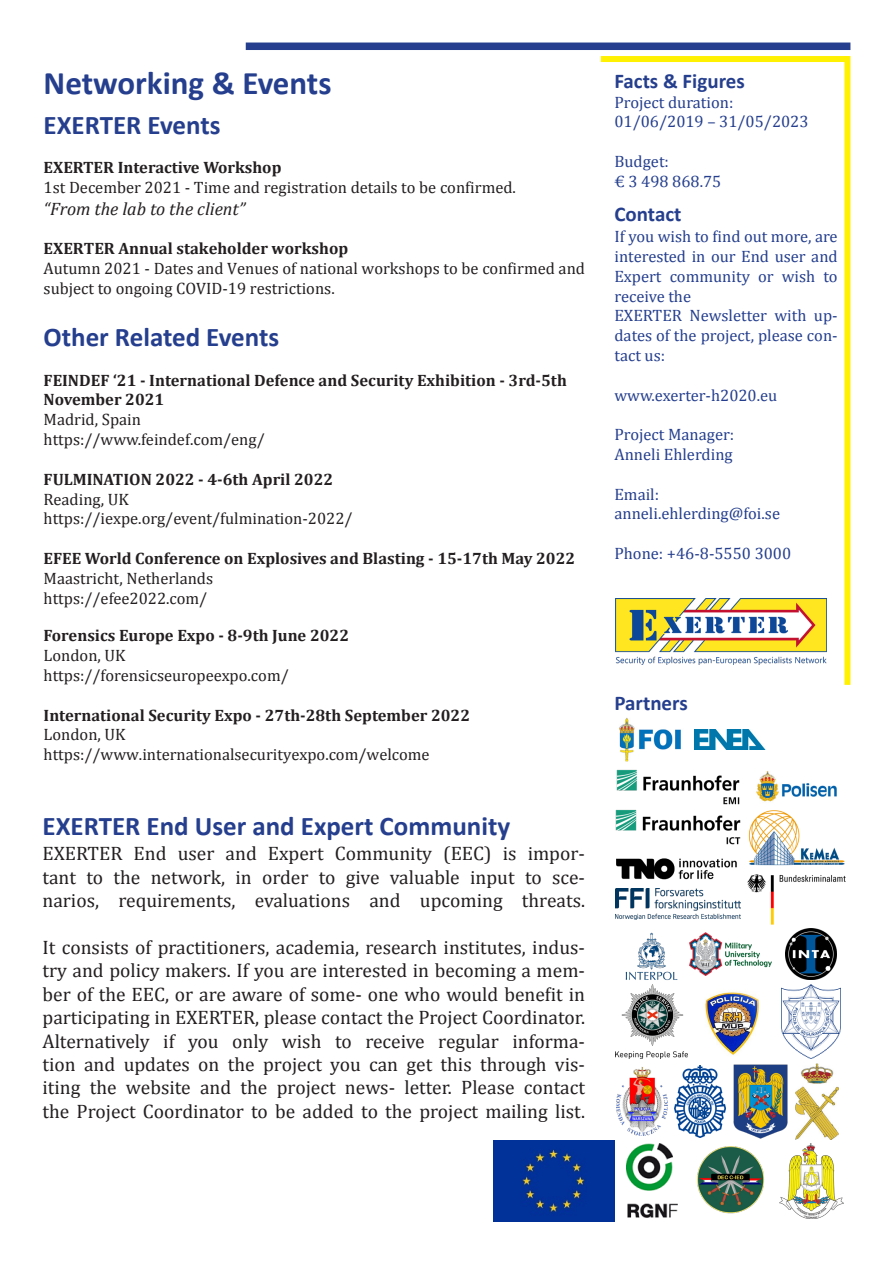
<style>
.page{position:relative;width:893px;height:1263px;background:#fff}
.page>*{position:absolute;margin:0;border:0;box-sizing:border-box;transform-origin:0 0}
.t1{font:700 33px "Calibri";color:#253f8e}
.t2{font:700 27px "Calibri";color:#253f8e}
.t3{font:700 21px "Calibri";color:#253f8e}
.t4{font:19.5px/23.4px "Cambria";color:#231f20;text-align:justify}
.t5{font:italic 18px "Cambria";color:#231f20}
.t6{font:16.5px/19.8px "Cambria";color:#231f20}
.t7{font:700 16.5px/19.8px "Cambria";color:#231f20}
.t8{font:16.5px/19.8px "Cambria";color:#253f8e;text-align:justify}
</style>
<div class="page">
<div style="left:246px;top:43px;width:604px;height:7px;background:#253f8e"></div>
<div style="left:601px;top:56px;width:246px;height:6px;background:#fff101"></div>
<div style="left:844px;top:56px;width:6px;height:629px;background:#fff101"></div>
<img style="left:615px;top:598px;width:211px;height:67px">
<img style="left:494px;top:1140px;width:120px;height:81px">
<img style="left:619px;top:718px;width:62px;height:44px">
<img style="left:695px;top:729px;width:71px;height:21px">
<img style="left:616px;top:769px;width:124px;height:35px">
<img style="left:616px;top:809px;width:124px;height:35px">
<img style="left:616px;top:858px;width:121px;height:22px">
<img style="left:616px;top:889px;width:124px;height:30px">
<img style="left:756px;top:771px;width:81px;height:31px">
<img style="left:748px;top:810px;width:97px;height:56px">
<img style="left:747px;top:874px;width:99px;height:51px">
<img style="left:625px;top:932px;width:53px;height:48px">
<img style="left:689px;top:932px;width:82px;height:43px">
<img style="left:786px;top:928px;width:51px;height:51px">
<img style="left:626px;top:1143px;width:51px;height:74px">
<img style="left:697px;top:1146px;width:67px;height:68px">
<img style="left:779px;top:1144px;width:64px;height:75px">
<img style="left:616px;top:1067px;width:52px;height:68px">
<img style="left:674px;top:1065px;width:52px;height:72px">
<img style="left:796px;top:1064px;width:43px;height:75px">
<img style="left:616px;top:985px;width:71px;height:73px">
<img style="left:705px;top:991px;width:54px;height:64px">
<img style="left:781px;top:984px;width:60px;height:74px">
<img style="left:734px;top:1065px;width:54px;height:73px">
<p class="t1" style="left:44px;top:62px;width:290px">Networking &amp; Events</p>
<p class="t2" style="left:44px;top:108px;width:178px">EXERTER Events</p>
<p class="t7" style="left:44px;top:157px;width:239px">EXERTER Interactive Workshop</p>
<p class="t6" style="left:44px;top:177px;width:474px">1st December 2021 - Time and registration details to be confirmed.</p>
<p class="t5" style="left:44px;top:198px;width:203px">“From the lab to the client”</p>
<p class="t7" style="left:44px;top:238px;width:306px">EXERTER Annual stakeholder workshop</p>
<p class="t6" style="left:44px;top:258px;width:543px">Autumn 2021 - Dates and Venues of national workshops to be confirmed and subject to ongoing COVID-19 restrictions.</p>
<p class="t2" style="left:44px;top:320px;width:237px">Other Related Events</p>
<p class="t7" style="left:44px;top:370px;width:525px">FEINDEF ‘21 - International Defence and Security Exhibition - 3rd-5th<br>November 2021</p>
<p class="t6" style="left:44px;top:410px;width:99px">Madrid, Spain</p>
<p class="t6" style="left:44px;top:429px;width:223px">https://www.feindef.com/eng/</p>
<p class="t7" style="left:44px;top:469px;width:291px">FULMINATION 2022 - 4-6th April 2022</p>
<p class="t6" style="left:44px;top:489px;width:87px">Reading, UK</p>
<p class="t6" style="left:44px;top:509px;width:311px">https://iexpe.org/event/fulmination-2022/</p>
<p class="t7" style="left:44px;top:548px;width:533px">EFEE World Conference on Explosives and Blasting - 15-17th May 2022</p>
<p class="t6" style="left:44px;top:568px;width:171px">Maastricht, Netherlands</p>
<p class="t6" style="left:44px;top:588px;width:165px">https://efee2022.com/</p>
<p class="t7" style="left:44px;top:625px;width:307px">Forensics Europe Expo - 8-9th June 2022</p>
<p class="t6" style="left:44px;top:645px;width:84px">London, UK</p>
<p class="t6" style="left:44px;top:665px;width:247px">https://forensicseuropeexpo.com/</p>
<p class="t7" style="left:44px;top:705px;width:428px">International Security Expo - 27th-28th September 2022</p>
<p class="t6" style="left:44px;top:725px;width:84px">London, UK</p>
<p class="t6" style="left:44px;top:744px;width:388px">https://www.internationalsecurityexpo.com/welcome</p>
<p class="t2" style="left:43px;top:809px;width:469px">EXERTER End User and Expert Community</p>
<p class="t4" style="left:43px;top:842px;width:544px">EXERTER End user and Expert Community (EEC) is impor&shy;tant to the network, in order to give valuable input to sce&shy;narios, requirements, evaluations and upcoming threats.</p>
<p class="t4" style="left:43px;top:935px;width:544px">It consists of practitioners, academia, research institutes, indus&shy;try and policy makers. If you are interested in becoming a mem&shy;ber of the EEC, or are aware of some- one who would benefit in participating in EXERTER, please contact the Project Coordinator.</p>
<p class="t4" style="left:43px;top:1029px;width:544px">Alternatively if you only wish to receive regular informa&shy;tion and updates on the project you can get this through vis&shy;iting the website and the project news- letter. Please contact the Project Coordinator to be added to the project mailing list.</p>
<p class="t3" style="left:614px;top:68px;width:132px">Facts &amp; Figures</p>
<p class="t8" style="left:614px;top:92px;width:120px">Project duration:</p>
<p class="t8" style="left:614px;top:112px;width:196px">01/06/2019 – 31/05/2023</p>
<p class="t8" style="left:614px;top:151px;width:56px">Budget:</p>
<p class="t8" style="left:614px;top:171px;width:108px">€ 3 498 868.75</p>
<p class="t3" style="left:614px;top:201px;width:68px">Contact</p>
<p class="t8" style="left:614px;top:226px;width:225px">If you wish to find out more, are interested in our End user and Expert community or wish to receive the</p>
<p class="t8" style="left:614px;top:306px;width:225px">EXERTER Newsletter with up&shy;dates of the project, please con&shy;tact us:</p>
<p class="t8" style="left:614px;top:385px;width:164px">www.exerter-h2020.eu</p>
<p class="t8" style="left:614px;top:424px;width:121px">Project Manager:</p>
<p class="t8" style="left:614px;top:444px;width:120px">Anneli Ehlerding</p>
<p class="t8" style="left:614px;top:484px;width:46px">Email:</p>
<p class="t8" style="left:614px;top:504px;width:167px">anneli.ehlerding@foi.se</p>
<p class="t8" style="left:614px;top:543px;width:178px">Phone: +46-8-5550 3000</p>
<p class="t3" style="left:614px;top:690px;width:75px">Partners</p>
</div>
